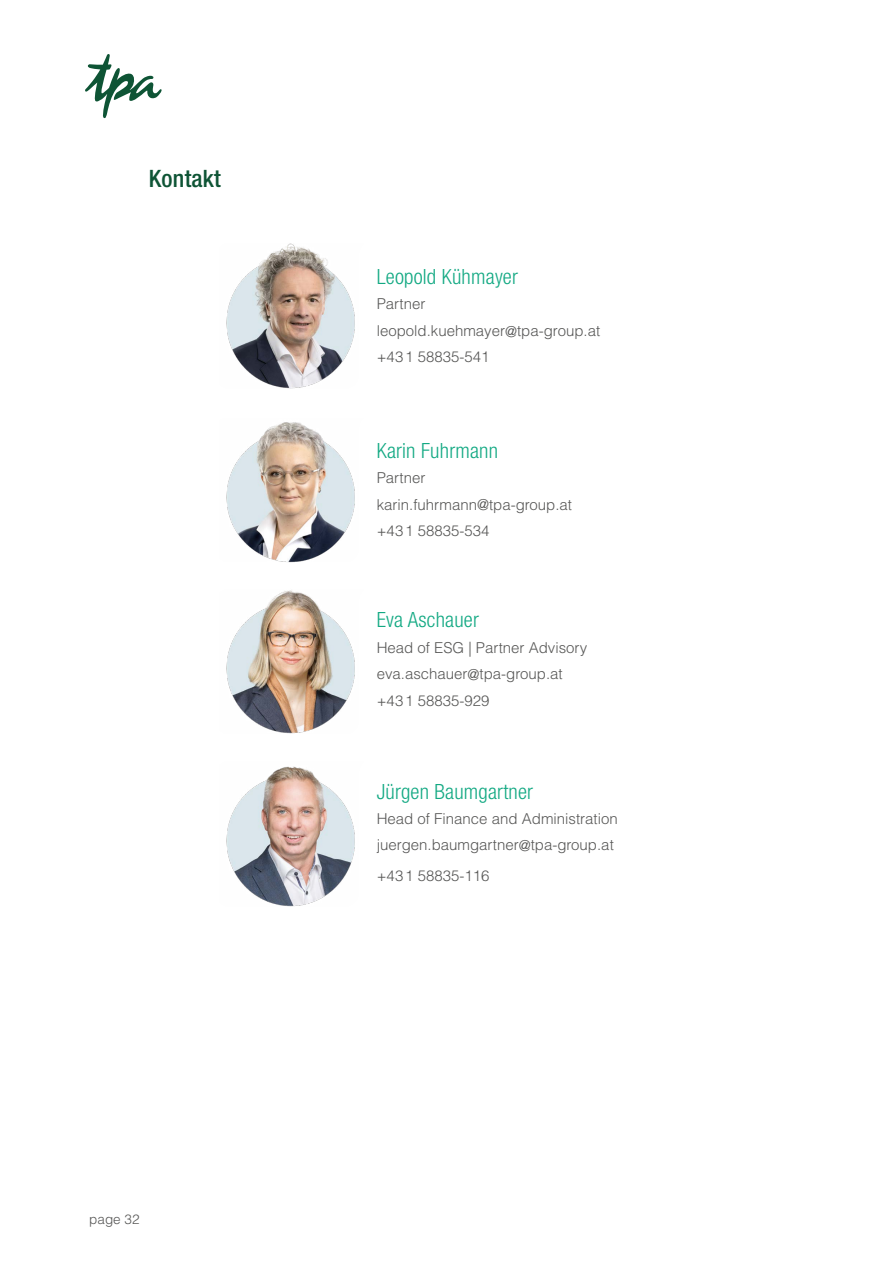
<style>
.page{position:relative;width:893px;height:1263px;background:#fff}
.page>*{position:absolute;margin:0;border:0;box-sizing:border-box;transform-origin:0 0}
.Überschrift_3{font:500 condensed 24px "Helvetica Neue LT Pro";letter-spacing:.01em;color:#0e5435}
.Überschrift_4{font:300 condensed 21px "Helvetica Neue LT Pro";letter-spacing:.01em;color:#13a983}
.Fließtext{font:300 15px "Helvetica LT Std";color:#575756}
.t1{font:300 13.5px "Helvetica LT Std";color:#575756}
</style>
<div class="page">
<svg style="left:85px;top:54px;width:77px;height:64px"></svg>
<img style="left:226px;top:422px;width:129px;height:141px">
<img style="left:226px;top:766px;width:129px;height:141px">
<img style="left:226px;top:590px;width:129px;height:144px">
<img style="left:226px;top:243px;width:129px;height:146px">
<p class="Überschrift_3" style="left:149px;top:164px;width:74px">Kontakt</p>
<p class="t1" style="left:89px;top:1211px;width:52px">page 32</p>
<p class="Überschrift_4" style="left:377px;top:264px;width:143px">Leopold Kühmayer</p>
<p class="Fließtext" style="left:377px;top:295px;width:50px">Partner</p>
<p class="Fließtext" style="left:377px;top:321px;width:225px">leopold.kuehmayer@tpa-group.at</p>
<p class="Fließtext" style="left:377px;top:348px;width:114px">+431 58835-541</p>
<p class="Überschrift_4" style="left:377px;top:438px;width:123px">Karin Fuhrmann</p>
<p class="Fließtext" style="left:377px;top:468px;width:50px">Partner</p>
<p class="Fließtext" style="left:377px;top:495px;width:197px">karin.fuhrmann@tpa-group.at</p>
<p class="Fließtext" style="left:377px;top:521px;width:114px">+431 58835-534</p>
<p class="Überschrift_4" style="left:377px;top:608px;width:104px">Eva Aschauer</p>
<p class="Fließtext" style="left:377px;top:638px;width:212px">Head of ESG | Partner Advisory</p>
<p class="Fließtext" style="left:377px;top:664px;width:187px">eva.aschauer@tpa-group.at</p>
<p class="Fließtext" style="left:377px;top:691px;width:114px">+431 58835-929</p>
<p class="Überschrift_4" style="left:377px;top:779px;width:158px">Jürgen Baumgartner</p>
<p class="Fließtext" style="left:377px;top:809px;width:242px">Head of Finance and Administration</p>
<p class="Fließtext" style="left:377px;top:835px;width:239px">juergen.baumgartner@tpa-group.at</p>
<p class="Fließtext" style="left:377px;top:866px;width:114px">+431 58835-116</p>
</div>
